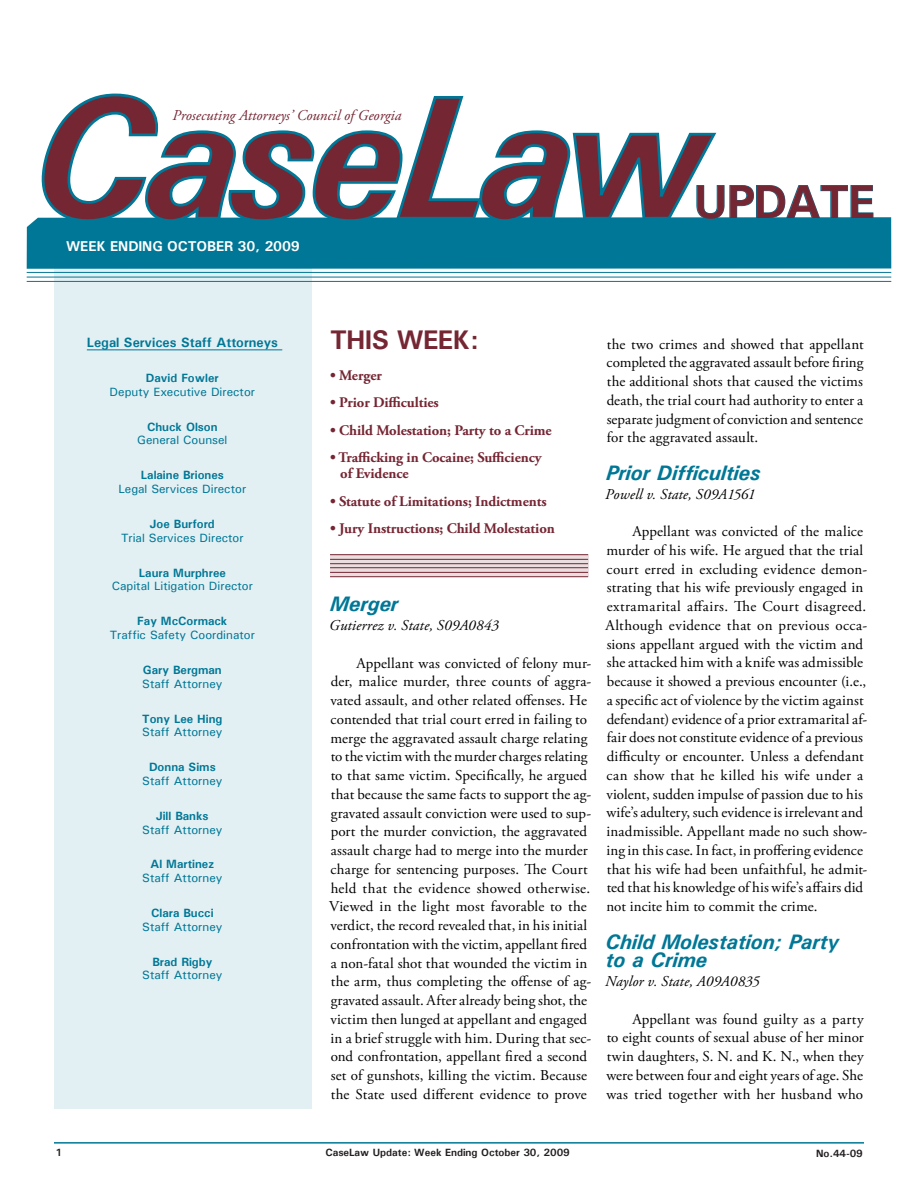
<style>
.page{position:relative;width:918px;height:1188px;background:#fff}
.page>*{position:absolute;margin:0;border:0;box-sizing:border-box;transform-origin:0 0}
.t1{font:700 47.1px "Univers";letter-spacing:-.025em;color:#752633}
.t2{font:700 27px "Univers";letter-spacing:-.025em;color:#752633}
.t3{font:italic 700 21px/18.8px "Univers";color:#007796}
.t4{font:15px/18.8px "Adobe Garamond Pro";letter-spacing:.01em;color:#000}
.t5{font:italic 15px "Adobe Garamond Pro";letter-spacing:.005em;color:#000}
.t6{font:italic 15px "Adobe Garamond Pro";color:#752633}
.t7{font:700 14.7px/16.5px "Adobe Garamond Pro";letter-spacing:-.005em;color:#752633}
.t8{font:700 14.25px "Univers";letter-spacing:-.01em;color:#fff}
.t9{font:700 13.5px "Univers";color:#007796}
.t10{font:500 12px "Univers";color:#007796}
.t11{font:700 12px "Univers";color:#007796}
.t12{font:700 10.5px "Univers";color:#231f20}
</style>
<div class="page">
<hr style="left:54px;top:1142px;width:810px;height:2px;background:#007796">
<div style="left:54px;top:228px;width:258px;height:880px;background:#e3f0f3"></div>
<hr style="left:87px;top:350px;width:195px;height:1px;background:#007796">
<div style="left:27px;top:217px;width:864px;height:52px;background:#007796"></div>
<hr style="left:27px;top:272px;width:864px;height:1px;background:#007796">
<hr style="left:27px;top:277px;width:864px;height:1px;background:#007796">
<hr style="left:27px;top:281px;width:864px;height:1px;background:#007796">
<svg style="left:330px;top:555px;width:258px;height:21px;background:#e3d4d6"></svg>
<hr style="left:330px;top:554px;width:258px;height:1px;background:#752633">
<hr style="left:330px;top:559px;width:258px;height:1px;background:#752633">
<hr style="left:330px;top:563px;width:258px;height:1px;background:#752633">
<hr style="left:330px;top:567px;width:258px;height:1px;background:#752633">
<hr style="left:330px;top:572px;width:258px;height:1px;background:#752633">
<hr style="left:330px;top:576px;width:258px;height:1px;background:#752633">
<svg style="left:719px;top:185px;width:155px;height:35px"></svg>
<svg style="left:40px;top:93px;width:679px;height:130px"></svg>
<p class="t6" style="left:172px;top:107px;width:230px">Prosecuting Attorneys’ Council of Georgia</p>
<p class="t8" style="left:66px;top:237px;width:235px">WEEK ENDING OCTOBER 30, 2009</p>
<h1 class="t1" style="left:694px;top:172px;width:182px">UPDATE</h1>
<p class="t9" style="left:87px;top:334px;width:193px">Legal Services Staff Attorneys</p>
<p class="t11" style="left:146px;top:370px;width:74px">David Fowler</p>
<p class="t10" style="left:110px;top:384px;width:147px">Deputy Executive Director</p>
<p class="t11" style="left:147px;top:419px;width:72px">Chuck Olson</p>
<p class="t10" style="left:137px;top:433px;width:92px">General Counsel</p>
<p class="t11" style="left:141px;top:468px;width:85px">Lalaine Briones</p>
<p class="t10" style="left:118px;top:481px;width:129px">Legal Services Director</p>
<p class="t11" style="left:150px;top:516px;width:66px">Joe Burford</p>
<p class="t10" style="left:121px;top:530px;width:124px">Trial Services Director</p>
<p class="t11" style="left:139px;top:565px;width:89px">Laura Murphree</p>
<p class="t10" style="left:112px;top:579px;width:143px">Capital Litigation Director</p>
<p class="t11" style="left:137px;top:613px;width:92px">Fay McCormack</p>
<p class="t10" style="left:110px;top:627px;width:147px">Traffic Safety Coordinator</p>
<p class="t11" style="left:143px;top:662px;width:80px">Gary Bergman</p>
<p class="t10" style="left:142px;top:676px;width:82px">Staff Attorney</p>
<p class="t11" style="left:142px;top:711px;width:82px">Tony Lee Hing</p>
<p class="t10" style="left:142px;top:724px;width:82px">Staff Attorney</p>
<p class="t11" style="left:149px;top:759px;width:68px">Donna Sims</p>
<p class="t10" style="left:142px;top:773px;width:82px">Staff Attorney</p>
<p class="t11" style="left:156px;top:808px;width:54px">Jill Banks</p>
<p class="t10" style="left:142px;top:822px;width:82px">Staff Attorney</p>
<p class="t11" style="left:151px;top:857px;width:65px">Al Martinez</p>
<p class="t10" style="left:142px;top:870px;width:82px">Staff Attorney</p>
<p class="t11" style="left:151px;top:905px;width:64px">Clara Bucci</p>
<p class="t10" style="left:142px;top:919px;width:82px">Staff Attorney</p>
<p class="t11" style="left:152px;top:954px;width:62px">Brad Rigby</p>
<p class="t10" style="left:142px;top:968px;width:82px">Staff Attorney</p>
<h2 class="t2" style="left:330px;top:322px;width:150px">THIS WEEK:</h2>
<p class="t7" style="left:330px;top:367px;width:53px">• Merger</p>
<p class="t7" style="left:330px;top:395px;width:110px">• Prior Difficulties</p>
<p class="t7" style="left:330px;top:422px;width:223px">• Child Molestation; Party to a Crime</p>
<p class="t7" style="left:340px;top:449px;width:203px;text-indent:-10px">• Trafficking in Cocaine; Sufficiency of Evidence</p>
<p class="t7" style="left:330px;top:493px;width:218px">• Statute of Limitations; Indictments</p>
<p class="t7" style="left:330px;top:520px;width:226px">• Jury Instructions; Child Molestation</p>
<h3 class="t3" style="left:330px;top:594px;width:70px">Merger</h3>
<p class="t5" style="left:329px;top:616px;width:171px">Gutierrez v. State, S09A0843</p>
<p class="t4" style="left:329px;top:654px;width:264px;text-indent:27px">Appellant was convicted of felony mur&shy;der, malice murder, three counts of aggra&shy;vated assault, and other related offenses. He contended that trial court erred in failing to merge the aggravated assault charge relating to the victim with the murder charges relating to that same victim. Specifically, he argued that because the same facts to support the ag&shy;gravated assault conviction were used to sup&shy;port the murder conviction, the aggravated assault charge had to merge into the murder charge for sentencing purposes. The Court held that the evidence showed otherwise.<br>Viewed in the light most favorable to the verdict, the record revealed that, in his initial confrontation with the victim, appellant fired a non-fatal shot that wounded the victim in the arm, thus completing the offense of ag&shy;gravated assault. After already being shot, the victim then lunged at appellant and engaged in a brief struggle with him. During that sec&shy;ond confrontation, appellant fired a second set of gunshots, killing the victim. Because the State used different evidence to prove</p>
<p class="t4" style="left:607px;top:335px;width:259px;text-align:justify">the two crimes and showed that appellant completed the aggravated assault before firing the additional shots that caused the victims death, the trial court had authority to enter a separate judgment of conviction and sentence for the aggravated assault.</p>
<h3 class="t3" style="left:606px;top:463px;width:156px">Prior Difficulties</h3>
<p class="t5" style="left:605px;top:485px;width:151px">Powell v. State, S09A1561</p>
<p class="t4" style="left:605px;top:523px;width:264px;text-indent:27px">Appellant was convicted of the malice murder of his wife. He argued that the trial court erred in excluding evidence demon&shy;strating that his wife previously engaged in extramarital affairs. The Court disagreed.<br>Although evidence that on previous occa&shy;sions appellant argued with the victim and she attacked him with a knife was admissible because it showed a previous encounter (i.e., a specific act of violence by the victim against defendant) evidence of a prior extramarital af&shy;fair does not constitute evidence of a previous difficulty or encounter. Unless a defendant can show that he killed his wife under a violent, sudden impulse of passion due to his wife’s adultery, such evidence is irrelevant and inadmissible. Appellant made no such show&shy;ing in this case. In fact, in proffering evidence that his wife had been unfaithful, he admit&shy;ted that his knowledge of his wife’s affairs did not incite him to commit the crime.</p>
<h3 class="t3" style="left:606px;top:932px;width:235px">Child Molestation; Party to a Crime</h3>
<p class="t5" style="left:605px;top:972px;width:156px">Naylor v. State, A09A0835</p>
<p class="t4" style="left:606px;top:1010px;width:259px;text-align:justify;text-indent:26px">Appellant was found guilty as a party to eight counts of sexual abuse of her minor twin daughters, S. N. and K. N., when they were between four and eight years of age. She was tried together with her husband who</p>
<p class="t12" style="left:326px;top:1146px;width:246px">CaseLaw Update: Week Ending October 30, 2009</p>
<p class="t12" style="left:816px;top:1147px;width:48px">No.44-09</p>
</div>
